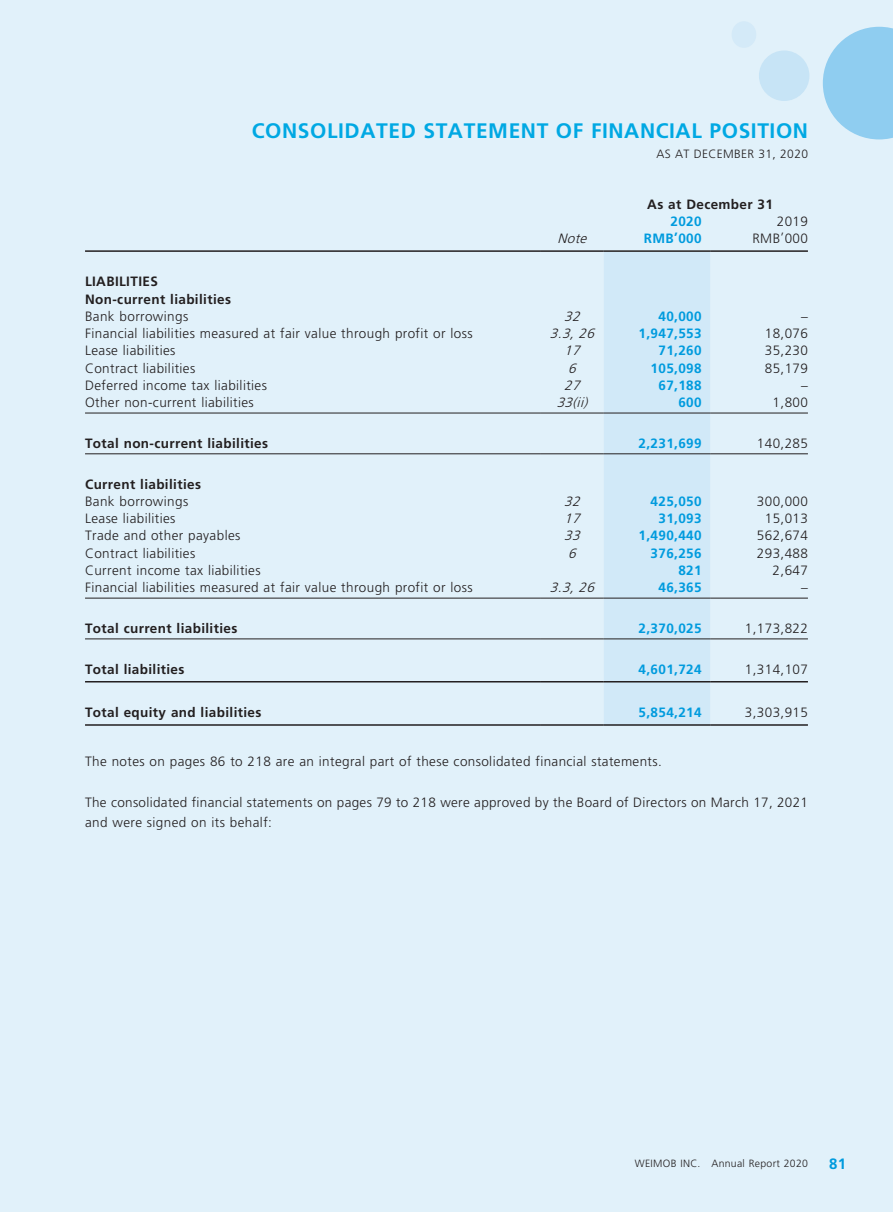
<style>
.page{position:relative;width:893px;height:1212px;background:#e1f1fa}
.page>*{position:absolute;margin:0;border:0;box-sizing:border-box;transform-origin:0 0}
.t1{font:700 21px "Frutiger LT Std";letter-spacing:.03em;color:#00a8e3}
.t2{font:700 15px "Frutiger LT Std";color:#009bde}
.t3{font:300 13.5px/20.2px "Frutiger LT Std";letter-spacing:.03em;color:#231f20}
.t4{font:700 13.5px/17.2px "Frutiger LT Std";letter-spacing:.03em;color:#231f20}
.t5{font:700 13.5px "Frutiger LT Std";letter-spacing:.03em;color:#009bde}
.t6{font:italic 300 13.5px "Frutiger LT Std";color:#231f20}
.t7{font:300 12px "Frutiger LT Std";letter-spacing:.03em;color:#231f20}
.t8{font:300 10.5px "Frutiger LT Std";letter-spacing:.03em;color:#231f20}
</style>
<div class="page">
<svg style="left:823px;top:27px;width:70px;height:112px"></svg>
<div style="left:759px;top:50px;width:50px;height:51px;background:#c7e4f6;border-radius:50%"></div>
<div style="left:732px;top:21px;width:24px;height:27px;background:#d4eaf8;border-radius:50%"></div>
<div style="left:604px;top:252px;width:106px;height:472px;background:#d1e9f8"></div>
<hr style="left:85px;top:250px;width:455px;height:2px;background:#231f20">
<hr style="left:540px;top:250px;width:64px;height:2px;background:#231f20">
<hr style="left:604px;top:250px;width:106px;height:2px;background:#231f20">
<hr style="left:710px;top:250px;width:98px;height:2px;background:#231f20">
<hr style="left:85px;top:413px;width:455px;height:1px;background:#231f20">
<hr style="left:540px;top:413px;width:64px;height:1px;background:#231f20">
<hr style="left:604px;top:413px;width:106px;height:1px;background:#231f20">
<hr style="left:710px;top:413px;width:98px;height:1px;background:#231f20">
<hr style="left:85px;top:453px;width:455px;height:1px;background:#231f20">
<hr style="left:540px;top:453px;width:64px;height:1px;background:#231f20">
<hr style="left:604px;top:453px;width:106px;height:1px;background:#231f20">
<hr style="left:710px;top:453px;width:98px;height:1px;background:#231f20">
<hr style="left:85px;top:598px;width:455px;height:1px;background:#231f20">
<hr style="left:540px;top:598px;width:64px;height:1px;background:#231f20">
<hr style="left:604px;top:598px;width:106px;height:1px;background:#231f20">
<hr style="left:710px;top:598px;width:98px;height:1px;background:#231f20">
<hr style="left:85px;top:638px;width:455px;height:1px;background:#231f20">
<hr style="left:540px;top:638px;width:64px;height:1px;background:#231f20">
<hr style="left:604px;top:638px;width:106px;height:1px;background:#231f20">
<hr style="left:710px;top:638px;width:98px;height:1px;background:#231f20">
<hr style="left:85px;top:681px;width:455px;height:1px;background:#231f20">
<hr style="left:540px;top:681px;width:64px;height:1px;background:#231f20">
<hr style="left:604px;top:681px;width:106px;height:1px;background:#231f20">
<hr style="left:710px;top:681px;width:98px;height:1px;background:#231f20">
<hr style="left:85px;top:724px;width:455px;height:2px;background:#231f20">
<hr style="left:540px;top:724px;width:64px;height:2px;background:#231f20">
<hr style="left:604px;top:724px;width:106px;height:2px;background:#231f20">
<hr style="left:710px;top:724px;width:98px;height:2px;background:#231f20">
<h1 class="t1" style="left:252px;top:118px;width:558px">CONSOLIDATED STATEMENT OF FINANCIAL POSITION</h1>
<p class="t7" style="left:656px;top:147px;width:153px">AS AT DECEMBER 31, 2020</p>
<p class="t4" style="left:647px;top:195px;width:127px">As at December 31</p>
<p class="t5" style="left:670px;top:213px;width:33px">2020</p>
<p class="t3" style="left:777px;top:211px;width:33px">2019</p>
<p class="t6" style="left:557px;top:231px;width:35px">Note</p>
<p class="t5" style="left:644px;top:230px;width:59px">RMB’000</p>
<p class="t3" style="left:752px;top:229px;width:57px">RMB’000</p>
<p class="t4" style="left:85px;top:273px;width:147px">LIABILITIES<br>Non-current liabilities</p>
<p class="t3" style="left:85px;top:306px;width:105px">Bank borrowings</p>
<p class="t6" style="left:564px;top:309px;width:21px">32</p>
<p class="t5" style="left:658px;top:308px;width:45px">40,000</p>
<p class="t3" style="left:801px;top:306px;width:8px">–</p>
<p class="t3" style="left:85px;top:323px;width:389px">Financial liabilities measured at fair value through profit or loss</p>
<p class="t6" style="left:550px;top:326px;width:50px">3.3,26</p>
<p class="t5" style="left:639px;top:325px;width:65px">1,947,553</p>
<p class="t3" style="left:765px;top:323px;width:45px">18,076</p>
<p class="t3" style="left:85px;top:341px;width:92px">Lease liabilities</p>
<p class="t6" style="left:564px;top:343px;width:21px">17</p>
<p class="t5" style="left:658px;top:343px;width:45px">71,260</p>
<p class="t3" style="left:765px;top:341px;width:45px">35,230</p>
<p class="t3" style="left:85px;top:358px;width:112px">Contract liabilities</p>
<p class="t6" style="left:568px;top:360px;width:13px">6</p>
<p class="t5" style="left:651px;top:360px;width:53px">105,098</p>
<p class="t3" style="left:765px;top:358px;width:45px">85,179</p>
<p class="t3" style="left:85px;top:375px;width:183px">Deferred income tax liabilities</p>
<p class="t6" style="left:564px;top:378px;width:21px">27</p>
<p class="t5" style="left:658px;top:377px;width:45px">67,188</p>
<p class="t3" style="left:801px;top:375px;width:8px">–</p>
<p class="t3" style="left:85px;top:392px;width:170px">Other non-current liabilities</p>
<p class="t6" style="left:557px;top:395px;width:36px">33(ii)</p>
<p class="t5" style="left:678px;top:394px;width:25px">600</p>
<p class="t3" style="left:773px;top:392px;width:37px">1,800</p>
<p class="t4" style="left:85px;top:435px;width:185px">Total non-current liabilities</p>
<p class="t5" style="left:639px;top:435px;width:65px">2,231,699</p>
<p class="t3" style="left:757px;top:433px;width:53px">140,285</p>
<p class="t4" style="left:85px;top:475px;width:117px">Current liabilities</p>
<p class="t3" style="left:85px;top:491px;width:105px">Bank borrowings</p>
<p class="t6" style="left:564px;top:494px;width:21px">32</p>
<p class="t5" style="left:651px;top:493px;width:53px">425,050</p>
<p class="t3" style="left:757px;top:491px;width:53px">300,000</p>
<p class="t3" style="left:85px;top:509px;width:92px">Lease liabilities</p>
<p class="t6" style="left:564px;top:511px;width:21px">17</p>
<p class="t5" style="left:658px;top:510px;width:45px">31,093</p>
<p class="t3" style="left:765px;top:509px;width:45px">15,013</p>
<p class="t3" style="left:85px;top:526px;width:157px">Trade and other payables</p>
<p class="t6" style="left:564px;top:528px;width:21px">33</p>
<p class="t5" style="left:639px;top:528px;width:65px">1,490,440</p>
<p class="t3" style="left:757px;top:526px;width:53px">562,674</p>
<p class="t3" style="left:85px;top:543px;width:112px">Contract liabilities</p>
<p class="t6" style="left:568px;top:545px;width:13px">6</p>
<p class="t5" style="left:651px;top:545px;width:53px">376,256</p>
<p class="t3" style="left:757px;top:543px;width:53px">293,488</p>
<p class="t3" style="left:85px;top:560px;width:177px">Current income tax liabilities</p>
<p class="t5" style="left:678px;top:562px;width:25px">821</p>
<p class="t3" style="left:773px;top:560px;width:37px">2,647</p>
<p class="t3" style="left:85px;top:578px;width:389px">Financial liabilities measured at fair value through profit or loss</p>
<p class="t6" style="left:550px;top:580px;width:50px">3.3,26</p>
<p class="t5" style="left:658px;top:579px;width:45px">46,365</p>
<p class="t3" style="left:801px;top:578px;width:8px">–</p>
<p class="t4" style="left:85px;top:620px;width:154px">Total current liabilities</p>
<p class="t5" style="left:639px;top:620px;width:65px">2,370,025</p>
<p class="t3" style="left:745px;top:618px;width:65px">1,173,822</p>
<p class="t4" style="left:85px;top:660px;width:101px">Total liabilities</p>
<p class="t5" style="left:639px;top:661px;width:65px">4,601,724</p>
<p class="t3" style="left:745px;top:659px;width:65px">1,314,107</p>
<p class="t4" style="left:85px;top:704px;width:178px">Total equity and liabilities</p>
<p class="t5" style="left:639px;top:704px;width:65px">5,854,214</p>
<p class="t3" style="left:745px;top:702px;width:65px">3,303,915</p>
<p class="t3" style="left:85px;top:752px;width:578px">The notes on pages 86 to 218 are an integral part of these consolidated financial statements.</p>
<p class="t3" style="left:85px;top:792px;width:725px">The consolidated financial statements on pages 79 to 218 were approved by the Board of Directors on March 17, 2021 and were signed on its behalf:</p>
<p class="t8" style="left:635px;top:1158px;width:175px">WEIMOB INC. Annual Report 2020</p>
<p class="t2" style="left:829px;top:1154px;width:19px">81</p>
</div>
